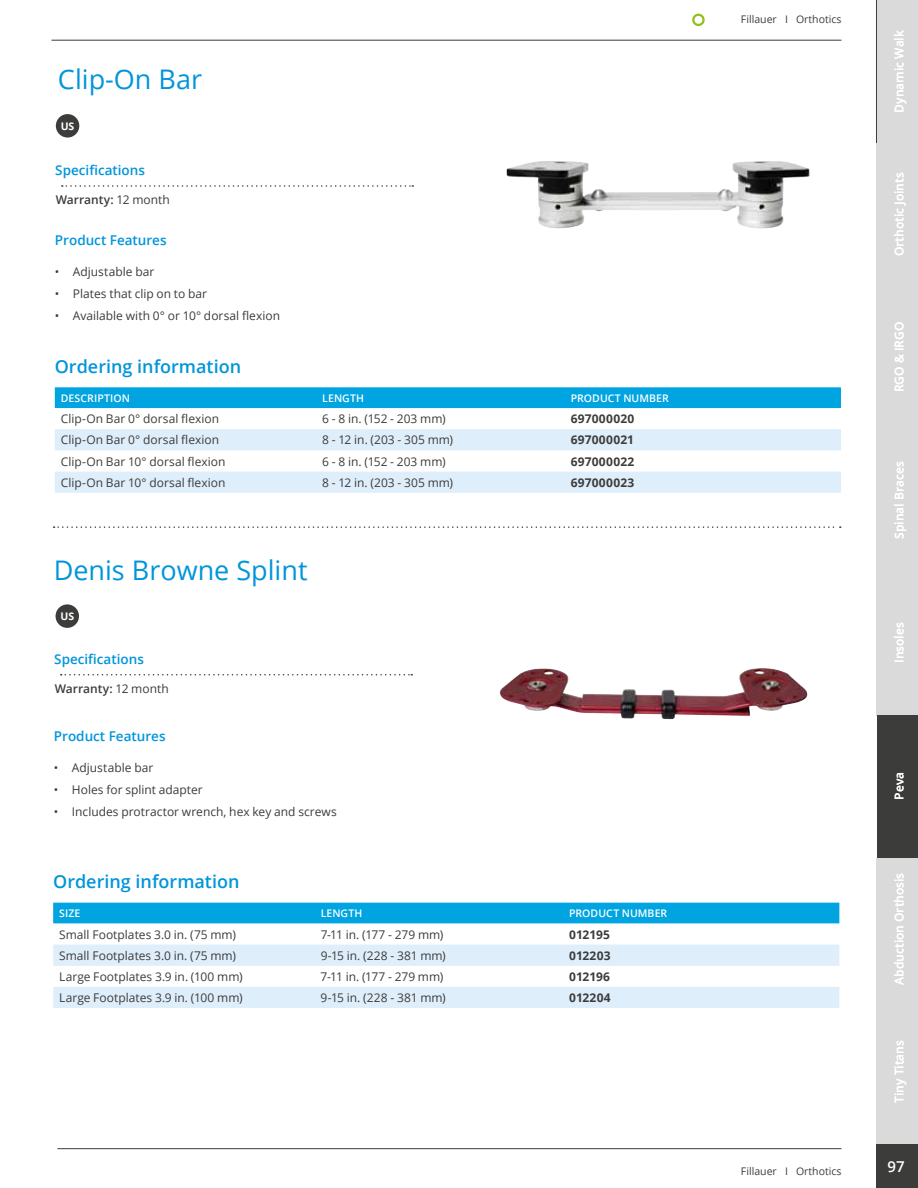
<style>
.page{position:relative;width:918px;height:1188px;background:#fff}
.page>*{position:absolute;margin:0;border:0;box-sizing:border-box;transform-origin:0 0}
.t1{font:27px "Open Sans";color:#0095db}
.t2{font:600 18px "Open Sans";color:#0095db}
.t3{font:600 15px "Open Sans";color:#fff}
.t4{font:600 13.5px "Open Sans";color:#0095db}
.t5{font:12px "Open Sans";color:#3c3c3b}
.t6{font:600 12px "Open Sans";color:#fff}
.t7{font:700 12px "Open Sans";letter-spacing:.015em;color:#3c3c3b}
.t8{font:600 12px "Open Sans";color:#3c3c3b}
.t9{font:600 10.5px "Open Sans";letter-spacing:.005em;color:#fff}
.t10{font:10.5px "Open Sans";color:#3c3c3b}
.t11{font:700 10.5px "Open Sans";color:#fff}
.s1{font-weight:400}
</style>
<div class="page">
<div style="left:55px;top:387px;width:786px;height:21px;background:#00a4e0"></div>
<svg style="left:55px;top:429px;width:786px;height:64px;fill:#dfeefb"></svg>
<img style="left:507px;top:161px;width:303px;height:68px">
<div style="left:56px;top:114px;width:23px;height:24px;background:#3c3c3b;border-radius:50%"></div>
<div style="left:53px;top:903px;width:786px;height:20px;background:#00a4e0"></div>
<svg style="left:53px;top:945px;width:786px;height:63px;fill:#dfeefb"></svg>
<div style="left:56px;top:604px;width:23px;height:24px;background:#3c3c3b;border-radius:50%"></div>
<svg style="left:54px;top:526px;width:787px;height:2px"></svg>
<img style="left:499px;top:668px;width:309px;height:51px">
<svg style="left:62px;top:185px;width:351px;height:2px"></svg>
<svg style="left:61px;top:674px;width:351px;height:2px"></svg>
<div style="left:692px;top:14px;width:13px;height:12px;border:2px solid #92c020;border-radius:50%"></div>
<hr style="left:51px;top:40px;width:790px;height:1px;background:#3c3c3b">
<hr style="left:57px;top:1148px;width:784px;height:1px;background:#3c3c3b">
<div style="left:877px;top:1143px;width:41px;height:45px;background:#3c3c3b"></div>
<div style="left:877px;top:0;width:41px;height:143px;background:#dadada"></div>
<div style="left:877px;top:143px;width:41px;height:143px;background:#dadada"></div>
<div style="left:877px;top:286px;width:41px;height:143px;background:#dadada"></div>
<div style="left:877px;top:429px;width:41px;height:143px;background:#dadada"></div>
<div style="left:877px;top:572px;width:41px;height:143px;background:#dadada"></div>
<div style="left:877px;top:715px;width:41px;height:143px;background:#3c3c3b"></div>
<div style="left:877px;top:858px;width:41px;height:143px;background:#dadada"></div>
<div style="left:877px;top:1001px;width:41px;height:143px;background:#dadada"></div>
<h1 class="t1" style="left:58px;top:61px;width:146px">Clip-On Bar</h1>
<p class="t11" style="left:61px;top:118px;width:15px">US</p>
<p class="t4" style="left:55px;top:161px;width:91px">Specifications</p>
<p class="t8" style="left:56px;top:192px;width:116px">Warranty: <span class="s1">12 month</span></p>
<p class="t4" style="left:55px;top:231px;width:113px">Product Features</p>
<p class="t5" style="left:55px;top:263px;width:101px">• Adjustable bar</p>
<p class="t5" style="left:55px;top:285px;width:154px">• Plates that clip on to bar</p>
<p class="t5" style="left:55px;top:307px;width:227px">• Available with 0° or 10° dorsal flexion</p>
<h2 class="t2" style="left:55px;top:354px;width:188px">Ordering information</h2>
<p class="t9" style="left:61px;top:391px;width:71px">DESCRIPTION</p>
<p class="t9" style="left:322px;top:391px;width:43px">LENGTH</p>
<p class="t9" style="left:571px;top:391px;width:100px">PRODUCT NUMBER</p>
<p class="t5" style="left:61px;top:411px;width:160px">Clip-On Bar 0° dorsal flexion</p>
<p class="t5" style="left:322px;top:411px;width:125px">6 - 8 in. (152 - 203 mm)</p>
<p class="t7" style="left:571px;top:410px;width:65px">697000020</p>
<p class="t5" style="left:61px;top:432px;width:160px">Clip-On Bar 0° dorsal flexion</p>
<p class="t5" style="left:322px;top:432px;width:132px">8 - 12 in. (203 - 305 mm)</p>
<p class="t7" style="left:571px;top:432px;width:65px">697000021</p>
<p class="t5" style="left:61px;top:453px;width:166px">Clip-On Bar 10° dorsal flexion</p>
<p class="t5" style="left:322px;top:453px;width:125px">6 - 8 in. (152 - 203 mm)</p>
<p class="t7" style="left:571px;top:453px;width:65px">697000022</p>
<p class="t5" style="left:61px;top:474px;width:166px">Clip-On Bar 10° dorsal flexion</p>
<p class="t5" style="left:322px;top:474px;width:132px">8 - 12 in. (203 - 305 mm)</p>
<p class="t7" style="left:571px;top:474px;width:65px">697000023</p>
<h1 class="t1" style="left:54px;top:551px;width:255px">Denis Browne Splint</h1>
<p class="t11" style="left:60px;top:609px;width:15px">US</p>
<p class="t4" style="left:54px;top:650px;width:91px">Specifications</p>
<p class="t8" style="left:55px;top:681px;width:116px">Warranty: <span class="s1">12 month</span></p>
<p class="t4" style="left:54px;top:727px;width:113px">Product Features</p>
<p class="t5" style="left:54px;top:759px;width:101px">• Adjustable bar</p>
<p class="t5" style="left:54px;top:781px;width:150px">• Holes for splint adapter</p>
<p class="t5" style="left:54px;top:803px;width:284px">• Includes protractor wrench, hex key and screws</p>
<h2 class="t2" style="left:53px;top:869px;width:188px">Ordering information</h2>
<p class="t9" style="left:59px;top:906px;width:23px">SIZE</p>
<p class="t9" style="left:321px;top:906px;width:43px">LENGTH</p>
<p class="t9" style="left:569px;top:906px;width:100px">PRODUCT NUMBER</p>
<p class="t5" style="left:59px;top:926px;width:178px">Small Footplates 3.0 in. (75 mm)</p>
<p class="t5" style="left:321px;top:926px;width:124px">7-11 in. (177 - 279 mm)</p>
<p class="t7" style="left:569px;top:926px;width:42px">012195</p>
<p class="t5" style="left:59px;top:947px;width:178px">Small Footplates 3.0 in. (75 mm)</p>
<p class="t5" style="left:321px;top:947px;width:127px">9-15 in. (228 - 381 mm)</p>
<p class="t7" style="left:569px;top:947px;width:43px">012203</p>
<p class="t5" style="left:59px;top:968px;width:185px">Large Footplates 3.9 in. (100 mm)</p>
<p class="t5" style="left:321px;top:968px;width:124px">7-11 in. (177 - 279 mm)</p>
<p class="t7" style="left:569px;top:968px;width:43px">012196</p>
<p class="t5" style="left:59px;top:990px;width:185px">Large Footplates 3.9 in. (100 mm)</p>
<p class="t5" style="left:321px;top:990px;width:127px">9-15 in. (228 - 381 mm)</p>
<p class="t7" style="left:569px;top:989px;width:43px">012204</p>
<p class="t10" style="left:741px;top:12px;width:102px">Fillauer I Orthotics</p>
<p class="t6" style="left:891px;top:113px;width:84px;rotate:-90deg">Dynamic Walk</p>
<p class="t6" style="left:891px;top:256px;width:85px;rotate:-90deg">Orthotic Joints</p>
<p class="t6" style="left:891px;top:392px;width:72px;rotate:-90deg">RGO &amp; IRGO</p>
<p class="t6" style="left:891px;top:539px;width:79px;rotate:-90deg">Spinal Braces</p>
<p class="t6" style="left:891px;top:663px;width:42px;rotate:-90deg">Insoles</p>
<p class="t6" style="left:891px;top:800px;width:29px;rotate:-90deg">Peva</p>
<p class="t6" style="left:891px;top:985px;width:113px;rotate:-90deg">Abduction Orthosis</p>
<p class="t6" style="left:891px;top:1103px;width:64px;rotate:-90deg">Tiny Titans</p>
<p class="t10" style="left:741px;top:1164px;width:102px">Fillauer I Orthotics</p>
<p class="t3" style="left:888px;top:1156px;width:19px">97</p>
</div>
